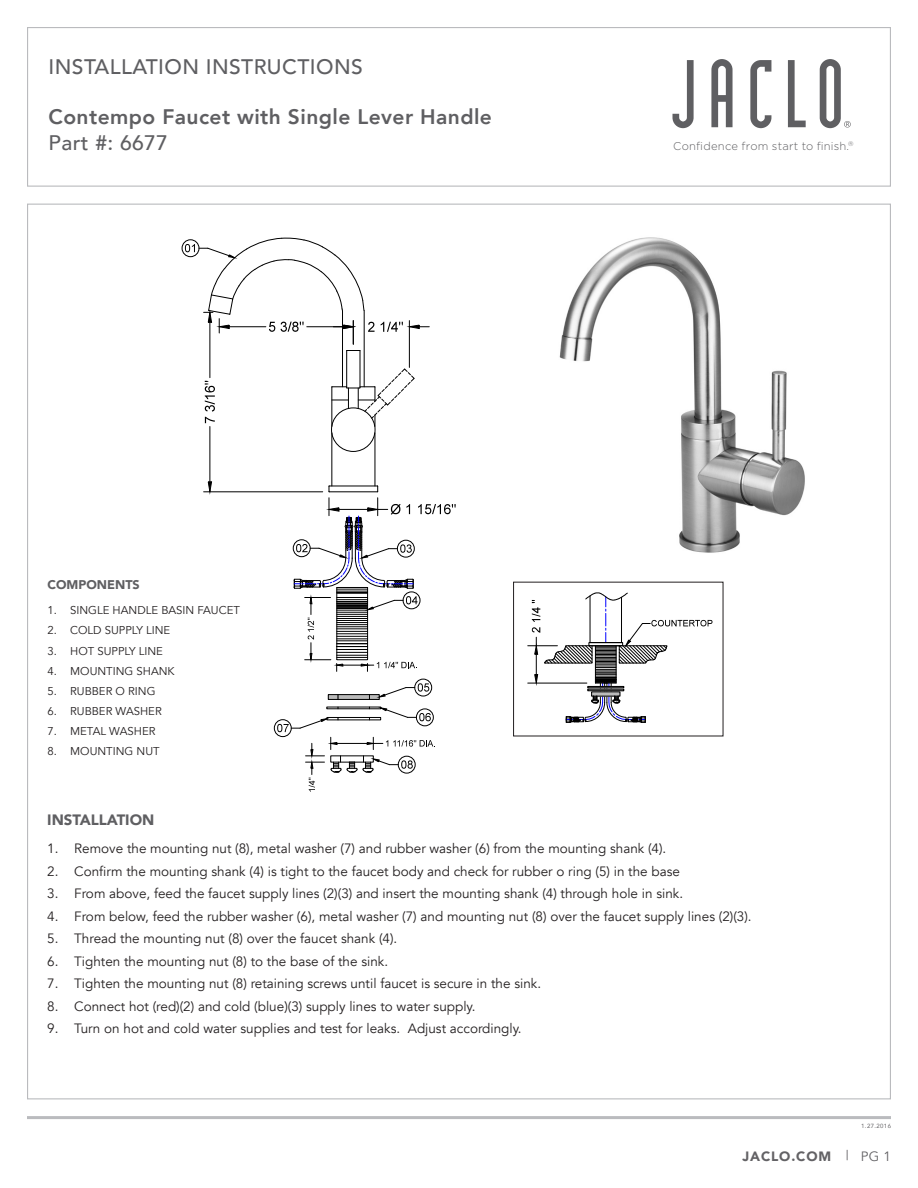
<style>
.page{position:relative;width:918px;height:1188px;background:#fff}
.page>*{position:absolute;margin:0;border:0;box-sizing:border-box;transform-origin:0 0}
.t1{font:800 21px "Avenir";letter-spacing:.02em;color:#5f5f62}
.t2{font:500 21px "Avenir";letter-spacing:.02em;color:#5f5f62}
.t3{font:900 15px "Avenir";color:#5f5f62}
.t4{font:13.5px "Avenir";color:#231f20}
.t5{font:900 13.5px "Avenir";letter-spacing:.065em;color:#636265}
.t6{font:900 12.6px "Avenir";color:#5f5f62}
.t7{font:11.4px "Avenir";color:#231f20}
.t8{font:300 11.25px "Gotham";letter-spacing:.02em;color:#5f5f62}
.t9{font:6px "Avenir";letter-spacing:.065em;color:#636265}
.s1{font-weight:400}
</style>
<div class="page">
<svg style="left:673px;top:60px;width:21px;height:68px"></svg>
<svg style="left:711px;top:59px;width:22px;height:68px"></svg>
<svg style="left:750px;top:60px;width:21px;height:68px"></svg>
<svg style="left:788px;top:60px;width:18px;height:67px"></svg>
<hr style="left:27px;top:1116px;width:864px;height:3px;background:#babbbe">
<div style="left:27px;top:27px;width:864px;height:160px;border:1px solid #babbbe"></div>
<svg style="left:820px;top:59px;width:31px;height:69px"></svg>
<img style="left:559px;top:237px;width:246px;height:316px">
<svg style="left:181px;top:237px;width:252px;height:498px"></svg>
<svg style="left:328px;top:683px;width:101px;height:17px"></svg>
<div style="left:415px;top:679px;width:17px;height:17px;border:1px solid #000;border-radius:50%"></div>
<div style="left:274px;top:720px;width:17px;height:17px;border:1px solid #000;border-radius:50%"></div>
<div style="left:293px;top:540px;width:17px;height:17px;border:1px solid #000;border-radius:50%"></div>
<div style="left:182px;top:240px;width:17px;height:17px;border:1px solid #000;border-radius:50%"></div>
<svg style="left:277px;top:707px;width:158px;height:85px"></svg>
<hr style="left:364px;top:310px;width:1px;height:77px;background:#000">
<hr style="left:332px;top:433px;width:1px;height:53px;background:#000">
<hr style="left:329px;top:492px;width:48px;height:1px;background:#000">
<hr style="left:329px;top:486px;width:48px;height:1px;background:#000">
<hr style="left:375px;top:433px;width:1px;height:53px;background:#000">
<hr style="left:342px;top:311px;width:1px;height:76px;background:#000">
<div style="left:331px;top:408px;width:44px;height:44px;border:1px solid #000;border-radius:50%"></div>
<hr style="left:204px;top:492px;width:119px;height:1px;background:#000">
<hr style="left:210px;top:322px;width:1px;height:56px;background:#000">
<hr style="left:210px;top:426px;width:1px;height:56px;background:#000">
<svg style="left:208px;top:482px;width:4px;height:10px"></svg>
<svg style="left:205px;top:381px;width:10px;height:42px"></svg>
<hr style="left:409px;top:321px;width:1px;height:46px;background:#000">
<svg style="left:409px;top:325px;width:20px;height:4px"></svg>
<svg style="left:185px;top:238px;width:190px;height:106px"></svg>
<svg style="left:381px;top:322px;width:22px;height:10px"></svg>
<svg style="left:346px;top:350px;width:14px;height:1px"></svg>
<hr style="left:346px;top:351px;width:1px;height:37px;background:#000">
<hr style="left:360px;top:351px;width:1px;height:37px;background:#000">
<svg style="left:331px;top:369px;width:84px;height:57px"></svg>
<svg style="left:294px;top:498px;width:162px;height:173px"></svg>
<hr style="left:337px;top:593px;width:31px;height:1px;background:#000">
<hr style="left:337px;top:591px;width:31px;height:1px;background:#000">
<hr style="left:337px;top:589px;width:31px;height:1px;background:#000">
<svg style="left:526px;top:581px;width:190px;height:142px"></svg>
<p class="t2" style="left:49px;top:49px;width:316px">INSTALLATION INSTRUCTIONS</p>
<p class="t1" style="left:49px;top:98px;width:445px">Contempo Faucet with Single Lever Handle</p>
<p class="t2" style="left:49px;top:124px;width:121px">Part #: 6677</p>
<p class="t6" style="left:48px;top:574px;width:94px">COMPONENTS</p>
<p class="t7" style="left:48px;top:604px;width:194px">1. SINGLE HANDLE BASIN FAUCET</p>
<p class="t7" style="left:48px;top:624px;width:124px">2. COLD SUPPLY LINE</p>
<p class="t7" style="left:48px;top:644px;width:117px">3. HOT SUPPLY LINE</p>
<p class="t7" style="left:48px;top:664px;width:129px">4. MOUNTING SHANK</p>
<p class="t7" style="left:48px;top:684px;width:109px">5. RUBBER O RING</p>
<p class="t7" style="left:48px;top:704px;width:116px">6. RUBBER WASHER</p>
<p class="t7" style="left:48px;top:724px;width:109px">7. METAL WASHER</p>
<p class="t7" style="left:48px;top:745px;width:114px">8. MOUNTING NUT</p>
<p class="t8" style="left:673px;top:140px;width:182px">Confidence from start to finish.<sup>®</sup></p>
<p class="t3" style="left:47px;top:807px;width:109px">INSTALLATION</p>
<p class="t4" style="left:47px;top:841px;width:621px">1. Remove the mounting nut (8), metal washer (7) and rubber washer (6) from the mounting shank (4).</p>
<p class="t4" style="left:47px;top:863px;width:634px">2. Confirm the mounting shank (4) is tight to the faucet body and check for rubber o ring (5) in the base</p>
<p class="t4" style="left:47px;top:886px;width:637px">3. From above, feed the faucet supply lines (2)(3) and insert the mounting shank (4) through hole in sink.</p>
<p class="t4" style="left:47px;top:908px;width:706px">4. From below, feed the rubber washer (6), metal washer (7) and mounting nut (8) over the faucet supply lines (2)(3).</p>
<p class="t4" style="left:47px;top:931px;width:352px">5. Thread the mounting nut (8) over the faucet shank (4).</p>
<p class="t4" style="left:47px;top:953px;width:342px">6. Tighten the mounting nut (8) to the base of the sink.</p>
<p class="t4" style="left:47px;top:976px;width:495px">7. Tighten the mounting nut (8) retaining screws until faucet is secure in the sink.</p>
<p class="t4" style="left:47px;top:998px;width:430px">8. Connect hot (red)(2) and cold (blue)(3) supply lines to water supply.</p>
<p class="t4" style="left:47px;top:1021px;width:476px">9. Turn on hot and cold water supplies and test for leaks. Adjust accordingly.</p>
<p class="t9" style="left:861px;top:1121px;width:31px">1.27.2016</p>
<p class="t5" style="left:742px;top:1145px;width:150px">JACLO.COM <span class="s1">| PG 1</span></p>
</div>
